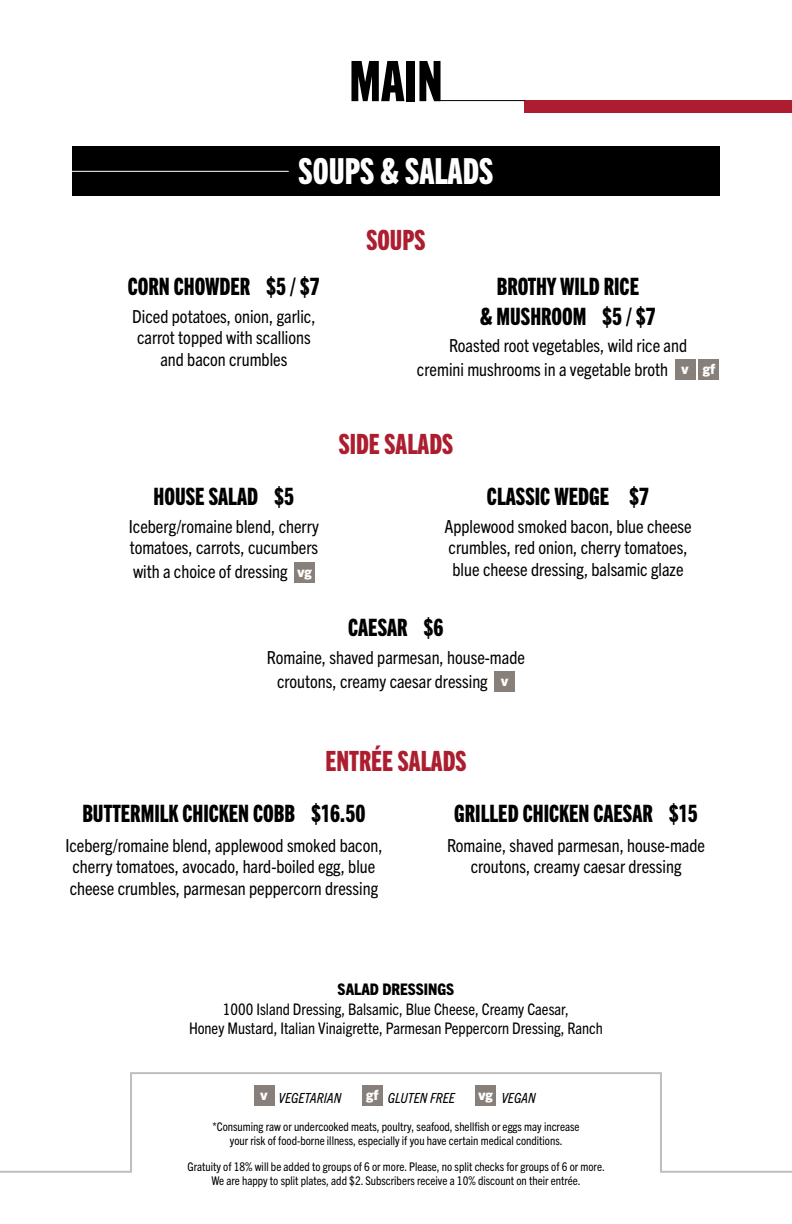
<style>
.page{position:relative;width:792px;height:1224px;background:#fff}
.page>*{position:absolute;margin:0;border:0;box-sizing:border-box;transform-origin:0 0}
.t1{font:56px "Trade Gothic Next LT Pro Hv Cm";color:#000}
.t2{font:36px "Trade Gothic Next LT Pro Hv Cm";color:#fff}
.t3{font:28px "Trade Gothic Next LT Pro Hv Cm";color:#ac1e2f}
.t4{font:24px "Trade Gothic Next LT Pro Hv Cm";color:#000}
.t5{font:condensed 18px/21.6px "Trade Gothic Next LT Pro";color:#000;text-align:center}
.t6{font:condensed 16px/19.2px "Trade Gothic Next LT Pro";color:#000;text-align:center}
.t7{font:800 condensed 16px "Trade Gothic Next LT Pro";color:#000}
.t8{font:italic condensed 14px "Trade Gothic Next LT Pro";color:#000}
.t9{font:condensed 12px/14px "Trade Gothic Next LT Pro";color:#000;text-align:center}
.s1{font-weight:800;font-stretch:normal;font-size:14px;color:#fff}
.s2{font-family:"Myriad Pro";font-weight:900;font-stretch:condensed;font-size:26.6px}
</style>
<div class="page">
<div style="left:72px;top:146px;width:648px;height:50px;background:#000"></div>
<hr style="left:72px;top:171px;width:217px;height:1px;background:#fff">
<div style="left:495px;top:672px;width:20px;height:20px;background:#877f7a"></div>
<div style="left:294px;top:562px;width:21px;height:20px;background:#877f7a"></div>
<div style="left:675px;top:359px;width:20px;height:21px;background:#877f7a"></div>
<div style="left:699px;top:359px;width:20px;height:21px;background:#877f7a"></div>
<svg style="left:0;top:1072px;width:792px;height:101px"></svg>
<div style="left:525px;top:100px;width:267px;height:12px;background:#ac1e2f"></div>
<hr style="left:436px;top:100px;width:89px;height:1px;background:#000">
<h1 class="t1" style="left:349px;top:43px;width:95px">MAIN</h1>
<h2 class="t2" style="left:299px;top:147px;width:196px">SOUPS &amp; SALADS</h2>
<h3 class="t3" style="left:366px;top:221px;width:61px">SOUPS</h3>
<h3 class="t4" style="left:128px;top:270px;width:194px">CORN CHOWDER $5 / $7</h3>
<h3 class="t4" style="left:497px;top:270px;width:144px">BROTHY WILD RICE</h3>
<p class="t5" style="left:132px;top:304px;width:185px">Diced potatoes, onion, garlic,</p>
<h3 class="t4" style="left:480px;top:300px;width:177px">&amp; MUSHROOM $5 / $7</h3>
<p class="t5" style="left:137px;top:326px;width:175px">carrot topped with scallions and bacon crumbles</p>
<p class="t5" style="left:417px;top:332px;width:300px;line-height:24px">Roasted root vegetables, wild rice and<br>cremini mushrooms in a vegetable broth <span class="s1">v gf</span></p>
<h3 class="t3" style="left:339px;top:425px;width:116px">SIDE SALADS</h3>
<h3 class="t4" style="left:154px;top:480px;width:142px">HOUSE SALAD $5</h3>
<h3 class="t4" style="left:487px;top:480px;width:164px">CLASSIC WEDGE $7</h3>
<p class="t5" style="left:129px;top:514px;width:192px;text-align:left">Iceberg/romaine blend, cherry tomatoes, carrots, cucumbers</p>
<p class="t5" style="left:133px;top:560px;width:180px">with a choice of dressing <span class="s1">vg</span></p>
<p class="t5" style="left:444px;top:514px;width:249px;text-align:left">Applewood smoked bacon, blue cheese crumbles, red onion, cherry tomatoes, blue cheese dressing, balsamic glaze</p>
<h3 class="t4" style="left:348px;top:612px;width:97px">CAESAR $6</h3>
<p class="t5" style="left:267px;top:644px;width:260px;line-height:24px">Romaine, shaved parmesan, house-made croutons, creamy caesar dressing <span class="s1">v</span></p>
<h3 class="t3" style="left:325px;top:743px;width:143px">ENTRÉE SALADS</h3>
<h3 class="t4" style="left:82px;top:797px;width:285px">BUTTERMILK CHICKEN COBB $<span class="s2">1</span>6.50</h3>
<h3 class="t4" style="left:454px;top:797px;width:245px">GRILLED CHICKEN CAESAR $<span class="s2">1</span>5</h3>
<p class="t5" style="left:65px;top:833px;width:319px;text-align:left">Iceberg/romaine blend, applewood smoked bacon, cherry tomatoes, avocado, hard-boiled egg, blue cheese crumbles, parmesan peppercorn dressing</p>
<p class="t5" style="left:447px;top:833px;width:260px">Romaine, shaved parmesan, house-made croutons, creamy caesar dressing</p>
<p class="t7" style="left:338px;top:979px;width:118px">SALAD DRESSINGS</p>
<p class="t6" style="left:189px;top:998px;width:415px">1000 Island Dressing, Balsamic, Blue Cheese, Creamy Caesar,<br>Honey Mustard, Italian Vinaigrette, Parmesan Peppercorn Dressing, Ranch</p>
<p class="t8" style="left:261px;top:1088px;width:82px"><sup>v</sup> VEGETARIAN</p>
<p class="t8" style="left:366px;top:1088px;width:90px"><sup>gf</sup> GLUTEN FREE</p>
<p class="t8" style="left:478px;top:1088px;width:59px"><sup>vg</sup> VEGAN</p>
<p class="t9" style="left:212px;top:1118px;width:369px">*Consuming raw or undercooked meats, poultry, seafood, shellfish or eggs may increase your risk of food-borne illness, especially if you have certain medical conditions.</p>
<p class="t9" style="left:188px;top:1159px;width:419px">Gratuity of 18% will be added to groups of 6 or more. Please, no split checks for groups of 6 or more.<br>We are happy to split plates, add $2. Subscribers receive a 10% discount on their entrée.</p>
</div>
